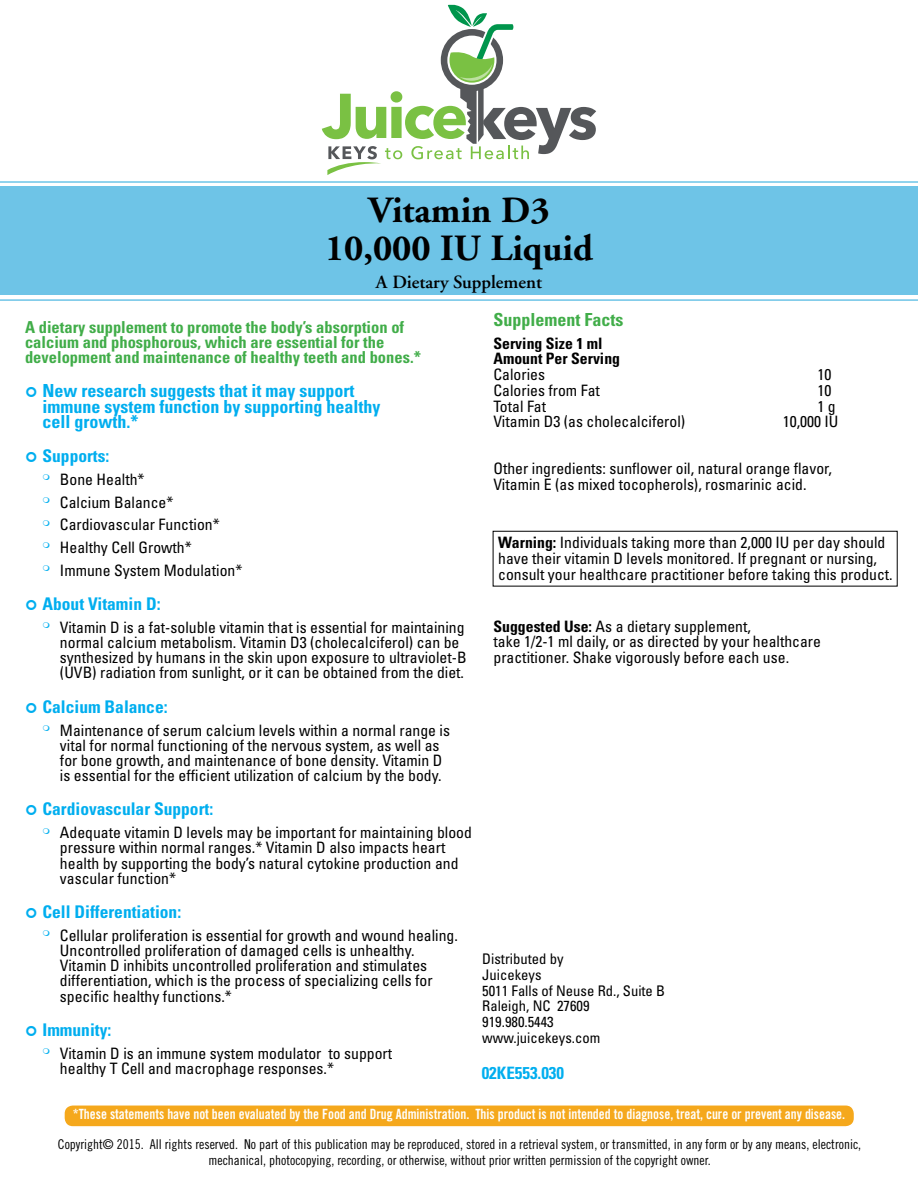
<style>
.page{position:relative;width:918px;height:1188px;background:#fff}
.page>*{position:absolute;margin:0;border:0;box-sizing:border-box;transform-origin:0 0}
.t1{font:700 36.9px/37.5px "Adobe Garamond";color:#000;text-align:center}
.t2{font:600 18.6px "Adobe Garamond";color:#000}
.t3{font:700 condensed 18px/15.1px "Univers";color:#00aeef}
.t4{font:700 condensed 18px "Univers";color:#41ad49}
.t5{font:700 condensed 17.4px "Univers";color:#00aeef}
.t6{font:700 condensed 17.1px "Univers";color:#00aeef}
.t7{font:700 condensed 16.5px/15.1px "Univers";color:#41ad49}
.t8{font:condensed 15.75px/15.1px "Univers";color:#000}
.t9{font:700 condensed 15.75px/15.8px "Univers";color:#000}
.t10{font:condensed 14.7px/15.9px "Univers";color:#000}
.t11{font:14.1px "Trade Gothic Bold Cond Twenty";color:#fff;scale:.95 1}
.t12{font:13.5px/16.2px "Trade Gothic Cond Eighteen";color:#000;text-align:center}
.s1{font-weight:700}
</style>
<div class="page">
<div style="left:0;top:186px;width:918px;height:109px;background:#6ec4e7"></div>
<hr style="left:0;top:181px;width:918px;height:2px;background:#6ec4e7">
<hr style="left:0;top:299px;width:918px;height:2px;background:#6ec4e7">
<svg style="left:322px;top:4px;width:274px;height:171px"></svg>
<div style="left:64px;top:1105px;width:791px;height:22px;background:#f5a81c;border-radius:9px"></div>
<div style="left:63px;top:1104px;width:792px;height:24px;border:2px solid #fff;border-radius:9px"></div>
<h1 class="t1" style="left:325px;top:193px;width:269px">Vitamin D3<br>10,000 IU Liquid</h1>
<p class="t2" style="left:376px;top:272px;width:168px">A Dietary Supplement</p>
<p class="t7" style="left:25px;top:319px;width:397px">A dietary supplement to promote the body’s absorption of calcium and phosphorous, which are essential for the development and maintenance of healthy teeth and bones.*</p>
<p class="t3" style="left:43px;top:383px;width:339px">New research suggests that it may support immune system function by supporting healthy cell growth.*</p>
<p class="t5" style="left:43px;top:445px;width:68px">Supports:</p>
<p class="t8" style="left:60px;top:468px;width:184px;line-height:22.6px">Bone Health*<br>Calcium Balance*<br>Cardiovascular Function*<br>Healthy Cell Growth*<br>Immune System Modulation*</p>
<p class="t5" style="left:43px;top:593px;width:120px">About Vitamin D:</p>
<p class="t8" style="left:60px;top:619px;width:408px">Vitamin D is a fat-soluble vitamin that is essential for maintaining normal calcium metabolism. Vitamin D3 (cholecalciferol) can be synthesized by humans in the skin upon exposure to ultraviolet-B (UVB) radiation from sunlight, or it can be obtained from the diet.</p>
<p class="t5" style="left:43px;top:696px;width:127px">Calcium Balance:</p>
<p class="t8" style="left:60px;top:722px;width:392px">Maintenance of serum calcium levels within a normal range is vital for normal functioning of the nervous system, as well as for bone growth, and maintenance of bone density. Vitamin D is essential for the efficient utilization of calcium by the body.</p>
<p class="t5" style="left:43px;top:799px;width:172px">Cardiovascular Support:</p>
<p class="t8" style="left:60px;top:825px;width:413px">Adequate vitamin D levels may be important for maintaining blood pressure within normal ranges.* Vitamin D also impacts heart health by supporting the body’s natural cytokine production and vascular function*</p>
<p class="t5" style="left:43px;top:901px;width:140px">Cell Differentiation:</p>
<p class="t8" style="left:60px;top:927px;width:400px">Cellular proliferation is essential for growth and wound healing.<br>Uncontrolled proliferation of damaged cells is unhealthy.<br>Vitamin D inhibits uncontrolled proliferation and stimulates differentiation, which is the process of specializing cells for specific healthy functions.*</p>
<p class="t5" style="left:43px;top:1019px;width:70px">Immunity:</p>
<p class="t8" style="left:60px;top:1045px;width:334px">Vitamin D is an immune system modulator to support healthy T Cell and macrophage responses.*</p>
<p class="t4" style="left:494px;top:309px;width:131px">Supplement Facts</p>
<p class="t9" style="left:494px;top:335px;width:128px">Serving Size 1 ml<br>Amount Per Serving</p>
<p class="t8" style="left:494px;top:367px;width:53px">Calories</p>
<p class="t8" style="left:817px;top:367px;width:15px">10</p>
<p class="t8" style="left:494px;top:382px;width:108px">Calories from Fat</p>
<p class="t8" style="left:817px;top:382px;width:15px">10</p>
<p class="t8" style="left:494px;top:398px;width:54px">Total Fat</p>
<p class="t8" style="left:817px;top:398px;width:20px">1 g</p>
<p class="t8" style="left:494px;top:414px;width:193px">Vitamin D3 (as cholecalciferol)</p>
<p class="t8" style="left:783px;top:414px;width:57px">10,000 IU</p>
<p class="t8" style="left:494px;top:461px;width:340px;line-height:15.8px">Other ingredients: sunflower oil, natural orange flavor,<br>Vitamin E (as mixed tocopherols), rosmarinic acid.</p>
<p class="t8" style="left:498px;top:535px;width:396px;line-height:15.8px"><span class="s1">Warning:</span> Individuals taking more than 2,000 IU per day should have their vitamin D levels monitored. If pregnant or nursing, consult your healthcare practitioner before taking this product.</p>
<p class="t8" style="left:494px;top:618px;width:329px;line-height:15.8px"><span class="s1">Suggested Use:</span> As a dietary supplement,<br>take 1/2-1 ml daily, or as directed by your healthcare practitioner. Shake vigorously before each use.</p>
<p class="t10" style="left:482px;top:950px;width:184px">Distributed by<br>Juicekeys<br>5011 Falls of Neuse Rd., Suite B<br>Raleigh, NC 27609<br>919.980.5443 www.juicekeys.com</p>
<p class="t6" style="left:482px;top:1063px;width:84px">02KE553.030</p>
<p class="t11" style="left:73px;top:1106px;width:815px">*These statements have not been evaluated by the Food and Drug Administration. This product is not intended to diagnose, treat, cure or prevent any disease.</p>
<p class="t12" style="left:58px;top:1136px;width:805px">Copyright© 2015. All rights reserved. No part of this publication may be reproduced, stored in a retrieval system, or transmitted, in any form or by any means, electronic, mechanical, photocopying, recording, or otherwise, without prior written permission of the copyright owner.</p>
</div>
